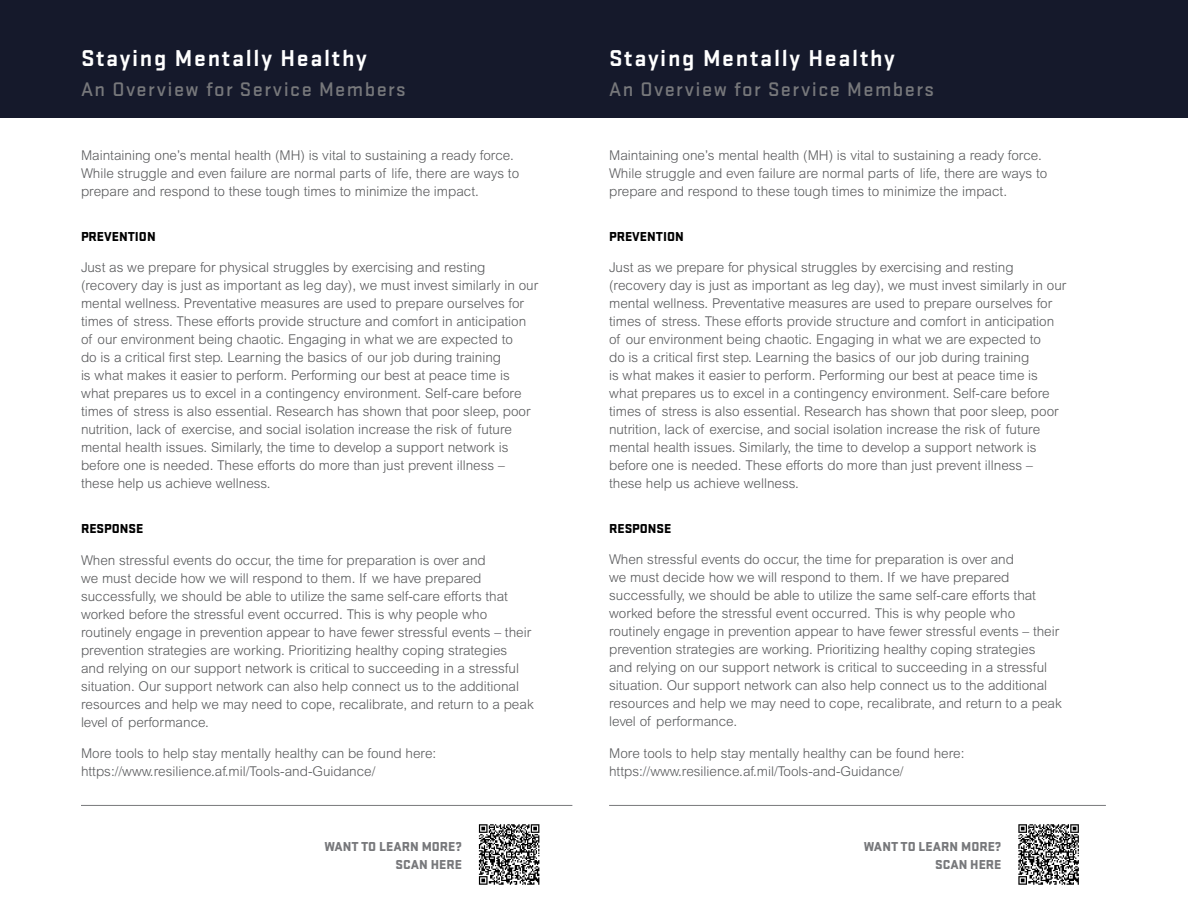
<style>
.page{position:relative;width:1188px;height:918px;background:#fff}
.page>*{position:absolute;margin:0;border:0;box-sizing:border-box;transform-origin:0 0}
.t1{font:700 23.85px "Stratum 1";letter-spacing:.07em;color:#fff}
.t2{font:500 20.4px "Stratum 1";letter-spacing:.07em;color:#77787b}
.t3{font:300 13.5px/18px "Arial MT Pro";color:#58595b}
.t4{font:900 13.5px/18px "Stratum 1";color:#77787b;text-align:right}
.t5{font:900 13.5px "Stratum 1";color:#000}
</style>
<div class="page">
<div style="left:0;top:0;width:1188px;height:118px;background:#15192b"></div>
<svg style="left:1018px;top:824px;width:61px;height:61px"></svg>
<svg style="left:479px;top:824px;width:60px;height:61px"></svg>
<hr style="left:609px;top:805px;width:497px;height:1px;background:#77787b">
<hr style="left:81px;top:805px;width:491px;height:1px;background:#77787b">
<h1 class="t1" style="left:81px;top:42px;width:287px">Staying Mentally Healthy</h1>
<h1 class="t1" style="left:609px;top:42px;width:287px">Staying Mentally Healthy</h1>
<h2 class="t2" style="left:81px;top:75px;width:326px">An Overview for Service Members</h2>
<h2 class="t2" style="left:609px;top:75px;width:326px">An Overview for Service Members</h2>
<p class="t3" style="left:81px;top:146px;width:440px">Maintaining one’s mental health (MH) is vital to sustaining a ready force.<br>While struggle and even failure are normal parts of life, there are ways to prepare and respond to these tough times to minimize the impact.</p>
<p class="t5" style="left:81px;top:226px;width:76px">PREVENTION</p>
<p class="t3" style="left:81px;top:259px;width:459px">Just as we prepare for physical struggles by exercising and resting (recovery day is just as important as leg day), we must invest similarly in our mental wellness. Preventative measures are used to prepare ourselves for times of stress. These efforts provide structure and comfort in anticipation of our environment being chaotic. Engaging in what we are expected to<br>do is a critical first step. Learning the basics of our job during training<br>is what makes it easier to perform. Performing our best at peace time is what prepares us to excel in a contingency environment. Self-care before times of stress is also essential. Research has shown that poor sleep, poor nutrition, lack of exercise, and social isolation increase the risk of future mental health issues. Similarly, the time to develop a support network is before one is needed. These efforts do more than just prevent illness – these help us achieve wellness.</p>
<p class="t5" style="left:81px;top:519px;width:64px">RESPONSE</p>
<p class="t3" style="left:81px;top:551px;width:454px">When stressful events do occur, the time for preparation is over and<br>we must decide how we will respond to them. If we have prepared successfully, we should be able to utilize the same self-care efforts that worked before the stressful event occurred. This is why people who routinely engage in prevention appear to have fewer stressful events – their prevention strategies are working. Prioritizing healthy coping strategies and relying on our support network is critical to succeeding in a stressful situation. Our support network can also help connect us to the additional resources and help we may need to cope, recalibrate, and return to a peak level of performance.</p>
<p class="t3" style="left:81px;top:745px;width:357px">More tools to help stay mentally healthy can be found here: https://www.resilience.af.mil/Tools-and-Guidance/</p>
<p class="t4" style="left:324px;top:837px;width:139px">WANT TO LEARN MORE?<br>SCAN HERE</p>
<p class="t3" style="left:609px;top:146px;width:440px">Maintaining one’s mental health (MH) is vital to sustaining a ready force.<br>While struggle and even failure are normal parts of life, there are ways to prepare and respond to these tough times to minimize the impact.</p>
<p class="t5" style="left:609px;top:226px;width:76px">PREVENTION</p>
<p class="t3" style="left:609px;top:259px;width:459px">Just as we prepare for physical struggles by exercising and resting (recovery day is just as important as leg day), we must invest similarly in our mental wellness. Preventative measures are used to prepare ourselves for times of stress. These efforts provide structure and comfort in anticipation of our environment being chaotic. Engaging in what we are expected to<br>do is a critical first step. Learning the basics of our job during training<br>is what makes it easier to perform. Performing our best at peace time is what prepares us to excel in a contingency environment. Self-care before times of stress is also essential. Research has shown that poor sleep, poor nutrition, lack of exercise, and social isolation increase the risk of future mental health issues. Similarly, the time to develop a support network is before one is needed. These efforts do more than just prevent illness – these help us achieve wellness.</p>
<p class="t5" style="left:609px;top:519px;width:64px">RESPONSE</p>
<p class="t3" style="left:609px;top:551px;width:454px">When stressful events do occur, the time for preparation is over and<br>we must decide how we will respond to them. If we have prepared successfully, we should be able to utilize the same self-care efforts that worked before the stressful event occurred. This is why people who routinely engage in prevention appear to have fewer stressful events – their prevention strategies are working. Prioritizing healthy coping strategies and relying on our support network is critical to succeeding in a stressful situation. Our support network can also help connect us to the additional resources and help we may need to cope, recalibrate, and return to a peak level of performance.</p>
<p class="t3" style="left:609px;top:745px;width:357px">More tools to help stay mentally healthy can be found here: https://www.resilience.af.mil/Tools-and-Guidance/</p>
<p class="t4" style="left:864px;top:837px;width:139px">WANT TO LEARN MORE?<br>SCAN HERE</p>
</div>
